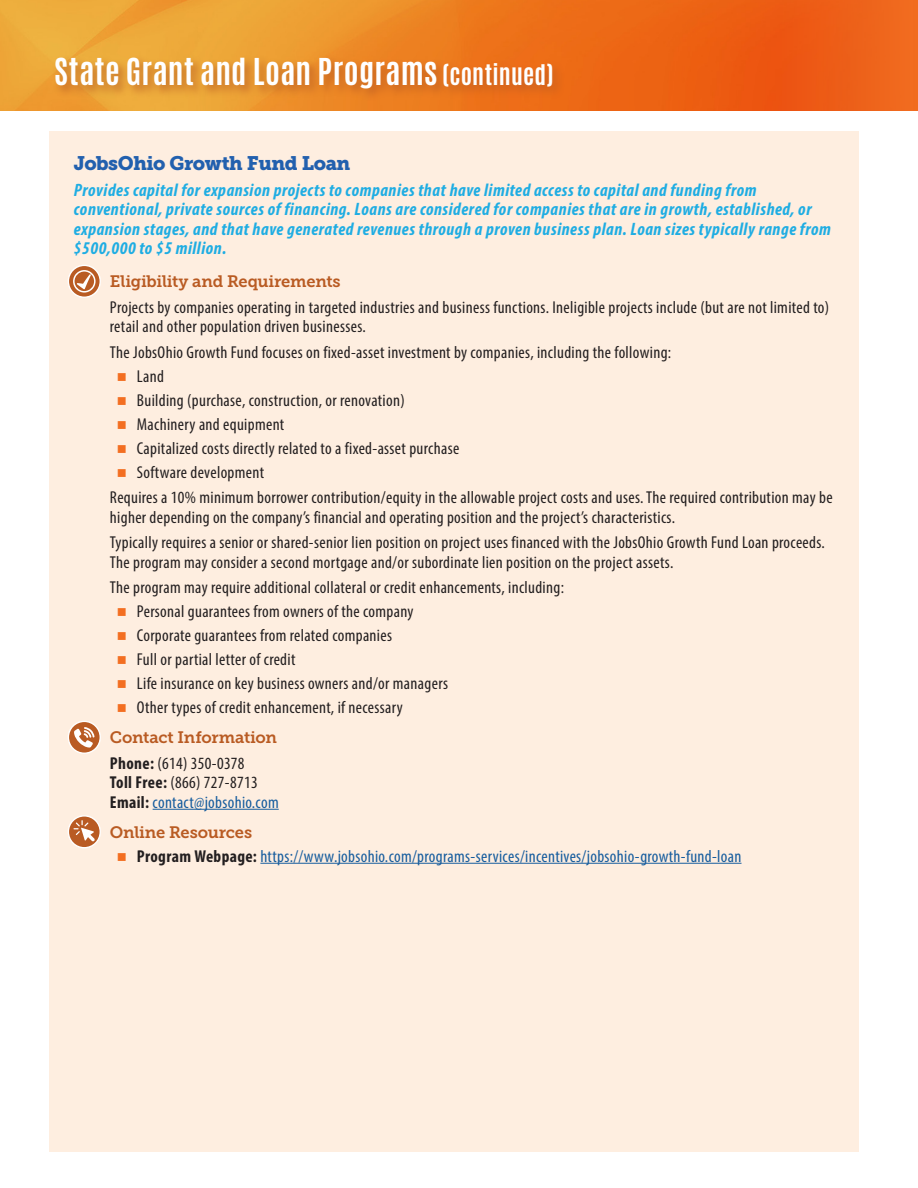
<style>
.page{position:relative;width:918px;height:1188px;background:#fff}
.page>*{position:absolute;margin:0;border:0;box-sizing:border-box;transform-origin:0 0}
.t1{font:31.5px "Antonio";letter-spacing:.015em;color:#fff}
.t2{font:19.5px "Museo Slab 900";letter-spacing:-.025em;color:#2260ae}
.t3{font:italic 700 condensed 18px/19.5px "Myriad Pro";letter-spacing:.03em;color:#1fade3}
.t4{font:condensed 17.25px/19.5px "Myriad Pro";letter-spacing:.02em;color:#231f20}
.t5{font:condensed 17.25px "Myriad Pro";letter-spacing:.02em;color:#175d9e}
.t6{font:16.5px "Museo Slab 700";letter-spacing:-.015em;color:#b95b23}
.s1{font-size:24px}
.s2{font-weight:700}
.s3{color:#175d9e}
.s4{font-weight:700;color:#231f20}
</style>
<div class="page">
<div style="left:49px;top:131px;width:810px;height:1021px;background:#feeee0"></div>
<hr style="left:153px;top:809px;width:126px;height:1px;background:#175d9e">
<hr style="left:260px;top:863px;width:482px;height:1px;background:#175d9e">
<svg style="left:68px;top:265px;width:32px;height:32px"></svg>
<svg style="left:73px;top:270px;width:23px;height:23px"></svg>
<div style="left:68px;top:265px;width:33px;height:33px;border:1px solid #fff;border-radius:50%"></div>
<svg style="left:68px;top:721px;width:32px;height:32px"></svg>
<svg style="left:74px;top:727px;width:21px;height:21px"></svg>
<div style="left:68px;top:721px;width:33px;height:33px;border:1px solid #fff;border-radius:50%"></div>
<svg style="left:68px;top:816px;width:32px;height:32px"></svg>
<svg style="left:74px;top:820px;width:21px;height:22px"></svg>
<div style="left:68px;top:815px;width:33px;height:33px;border:1px solid #fff;border-radius:50%"></div>
<img style="left:1px;top:0;width:913px;height:110px">
<img style="left:914px;top:0;width:4px;height:110px">
<div style="left:52px;top:55px;width:513px;height:46px;background:#b95b23;opacity:.75"></div>
<h1 class="t1" style="left:55px;top:49px;width:501px">State Grant and Loan Programs <span class="s1">(continued)</span></h1>
<p class="t2" style="left:74px;top:152px;width:278px">JobsOhio Growth Fund Loan</p>
<p class="t3" style="left:74px;top:179px;width:759px">Provides capital for expansion projects to companies that have limited access to capital and funding from conventional, private sources of financing. Loans are considered for companies that are in growth, established, or expansion stages, and that have generated revenues through a proven business plan. Loan sizes typically range from $500,000 to $5 million.</p>
<p class="t6" style="left:110px;top:272px;width:232px">Eligibility and Requirements</p>
<p class="t4" style="left:110px;top:297px;width:721px">Projects by companies operating in targeted industries and business functions. Ineligible projects include (but are not limited to) retail and other population driven businesses.</p>
<p class="t4" style="left:110px;top:342px;width:563px">The JobsOhio Growth Fund focuses on fixed-asset investment by companies, including the following:</p>
<p class="t4" style="left:137px;top:366px;width:29px">Land</p>
<p class="t4" style="left:137px;top:390px;width:269px">Building (purchase, construction, or renovation)</p>
<p class="t4" style="left:137px;top:414px;width:149px">Machinery and equipment</p>
<p class="t4" style="left:137px;top:438px;width:324px">Capitalized costs directly related to a fixed-asset purchase</p>
<p class="t4" style="left:137px;top:462px;width:129px">Software development</p>
<p class="t4" style="left:110px;top:487px;width:724px">Requires a 10% minimum borrower contribution/equity in the allowable project costs and uses. The required contribution may be</p>
<p class="t4" style="left:110px;top:504px;width:716px;line-height:25.5px">higher depending on the company’s financial and operating position and the project’s characteristics.<br>Typically requires a senior or shared-senior lien position on project uses financed with the JobsOhio Growth Fund Loan proceeds.</p>
<p class="t4" style="left:110px;top:552px;width:565px">The program may consider a second mortgage and/or subordinate lien position on the project assets.</p>
<p class="t4" style="left:110px;top:577px;width:456px">The program may require additional collateral or credit enhancements, including:</p>
<p class="t4" style="left:137px;top:601px;width:278px">Personal guarantees from owners of the company</p>
<p class="t4" style="left:137px;top:625px;width:257px">Corporate guarantees from related companies</p>
<p class="t4" style="left:137px;top:649px;width:160px">Full or partial letter of credit</p>
<p class="t4" style="left:137px;top:673px;width:313px">Life insurance on key business owners and/or managers</p>
<p class="t4" style="left:137px;top:697px;width:267px">Other types of credit enhancement, if necessary</p>
<p class="t6" style="left:110px;top:728px;width:169px">Contact Information</p>
<p class="t4" style="left:110px;top:753px;width:170px"><span class="s2">Phone:</span> (614) 350-0378<br><span class="s2">Toll Free:</span> (866) 727-8713<br><span class="s2">Email:</span> <span class="s3">contact@jobsohio.com</span></p>
<p class="t6" style="left:110px;top:822px;width:144px">Online Resources</p>
<p class="t5" style="left:137px;top:845px;width:606px"><span class="s4">Program Webpage:</span> https://www.jobsohio.com/programs-services/incentives/jobsohio-growth-fund-loan</p>
</div>
